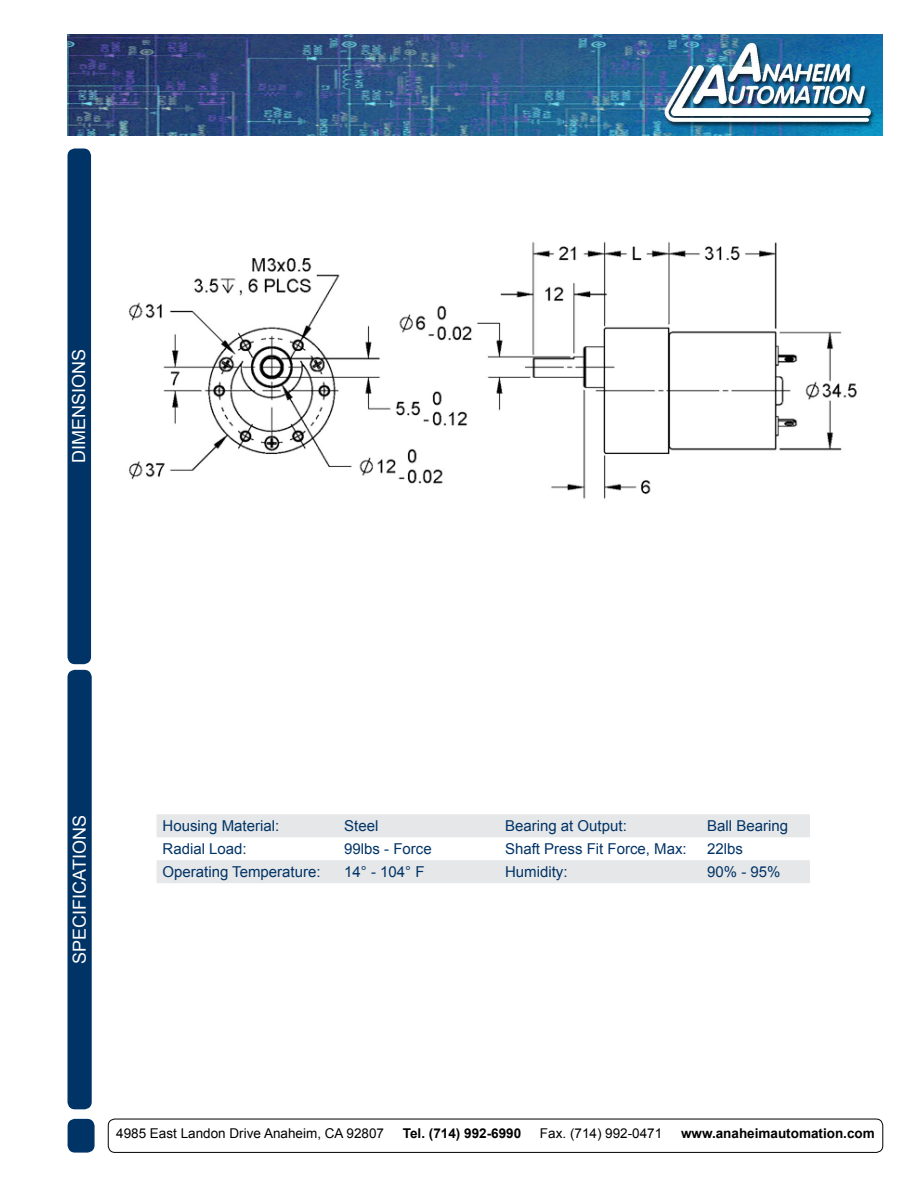
<style>
.page{position:relative;width:918px;height:1188px;background:#fff}
.page>*{position:absolute;margin:0;border:0;box-sizing:border-box;transform-origin:0 0}
.t1{font:18px "Arial";color:#fff}
.t2{font:15px "Arial";color:#036}
.t3{font:13.5px "Arial";color:#000}
.t4{font:700 13.5px "Arial";color:#000}
</style>
<div class="page">
<img style="left:68px;top:35px;width:815px;height:101px">
<div style="left:68px;top:149px;width:22px;height:514px;background:#036;border-radius:7px"></div>
<div style="left:68px;top:148px;width:23px;height:516px;border:2px solid #036;border-radius:7px"></div>
<div style="left:68px;top:1120px;width:26px;height:32px;background:#036;border-radius:7px"></div>
<div style="left:68px;top:1119px;width:27px;height:34px;border:2px solid #036;border-radius:7px"></div>
<div style="left:108px;top:1119px;width:775px;height:34px;border:1px solid #000;border-radius:7px"></div>
<div style="left:68px;top:671px;width:23px;height:438px;background:#036;border-radius:7px"></div>
<div style="left:68px;top:670px;width:24px;height:439px;border:2px solid #036;border-radius:7px"></div>
<svg style="left:157px;top:814px;width:653px;height:69px;fill:#e6e7e8"></svg>
<img style="left:128px;top:241px;width:729px;height:258px">
<p class="t1" style="left:67px;top:463px;width:116px;rotate:-90deg">DIMENSIONS</p>
<p class="t1" style="left:68px;top:964px;width:150px;rotate:-90deg">SPECIFICATIONS</p>
<p class="t2" style="left:163px;top:816px;width:118px">Housing Material:</p>
<p class="t2" style="left:344px;top:816px;width:36px">Steel</p>
<p class="t2" style="left:505px;top:816px;width:123px">Bearing at Output:</p>
<p class="t2" style="left:707px;top:816px;width:82px">Ball Bearing</p>
<p class="t2" style="left:163px;top:839px;width:86px">Radial Load:</p>
<p class="t2" style="left:344px;top:839px;width:89px">99lbs - Force</p>
<p class="t2" style="left:505px;top:839px;width:183px">Shaft Press Fit Force, Max:</p>
<p class="t2" style="left:707px;top:839px;width:37px">22lbs</p>
<p class="t2" style="left:163px;top:862px;width:160px">Operating Temperature:</p>
<p class="t2" style="left:344px;top:862px;width:82px">14° - 104° F</p>
<p class="t2" style="left:505px;top:862px;width:64px">Humidity:</p>
<p class="t2" style="left:707px;top:862px;width:75px">90% - 95%</p>
<p class="t3" style="left:116px;top:1125px;width:269px">4985 East Landon Drive Anaheim, CA 92807</p>
<p class="t4" style="left:403px;top:1125px;width:120px">Tel. (714) 992-6990</p>
<p class="t3" style="left:540px;top:1125px;width:124px">Fax. (714) 992-0471</p>
<p class="t4" style="left:681px;top:1125px;width:195px">www.anaheimautomation.com</p>
</div>
